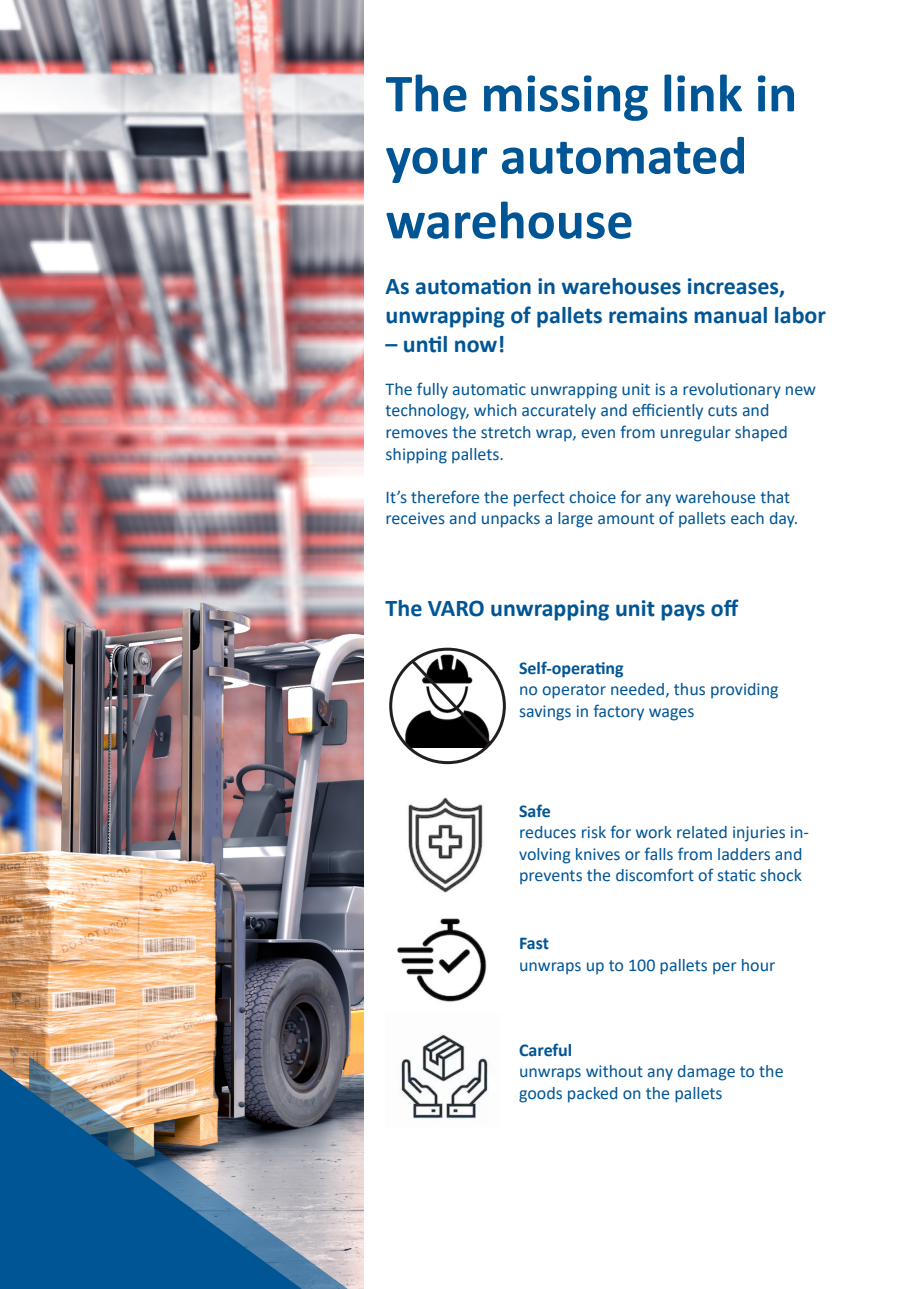
<style>
.page{position:relative;width:919px;height:1289px;background:#fff}
.page>*{position:absolute;margin:0;border:0;box-sizing:border-box;transform-origin:0 0}
.t1{font:700 54px/64.8px "Calibri";color:#005595}
.t2{font:700 24px/28.8px "Calibri";color:#005595}
.t3{font:18px/21.6px "Calibri";color:#005595}
.s1{font-weight:700}
</style>
<div class="page">
<img style="left:0;top:0;width:364px;height:1288px">
<div style="left:0;top:1068px;width:29px;height:220px;background:#005595"></div>
<img style="left:29px;top:1056px;width:330px;height:232px">
<img style="left:408px;top:797px;width:75px;height:96px">
<img style="left:397px;top:918px;width:90px;height:84px">
<img style="left:400px;top:1034px;width:89px;height:85px">
<img style="left:395px;top:651px;width:84px;height:96px">
<div style="left:389px;top:647px;width:117px;height:117px;border:3px solid #231f20;border-radius:50%"></div>
<svg style="left:408px;top:657px;width:86px;height:90px"></svg>
<p class="t1" style="left:385px;top:60px;width:413px">The missing link in</p>
<p class="t1" style="left:385px;top:122px;width:363px">your automated warehouse</p>
<p class="t2" style="left:385px;top:271px;width:442px">As automation in warehouses increases, unwrapping of pallets remains manual labor</p>
<p class="t2" style="left:385px;top:329px;width:121px">– until now!</p>
<p class="t3" style="left:385px;top:377px;width:432px">The fully automatic unwrapping unit is a revolutionary new technology, which accurately and efficiently cuts and removes the stretch wrap, even from unregular shaped shipping pallets.</p>
<p class="t3" style="left:385px;top:485px;width:414px">It’s therefore the perfect choice for any warehouse that receives and unpacks a large amount of pallets each day.</p>
<p class="t2" style="left:385px;top:593px;width:354px">The VARO unwrapping unit pays off</p>
<p class="t3" style="left:519px;top:656px;width:261px"><span class="s1">Self-operating<br></span>no operator needed, thus providing savings in factory wages</p>
<p class="t3" style="left:519px;top:799px;width:291px"><span class="s1">Safe<br></span>reduces risk for work related injuries in&shy;volving knives or falls from ladders and prevents the discomfort of static shock</p>
<p class="t3" style="left:519px;top:931px;width:258px"><span class="s1">Fast<br></span>unwraps up to 100 pallets per hour</p>
<p class="t3" style="left:519px;top:1038px;width:266px"><span class="s1">Careful<br></span>unwraps without any damage to the goods packed on the pallets</p>
</div>
